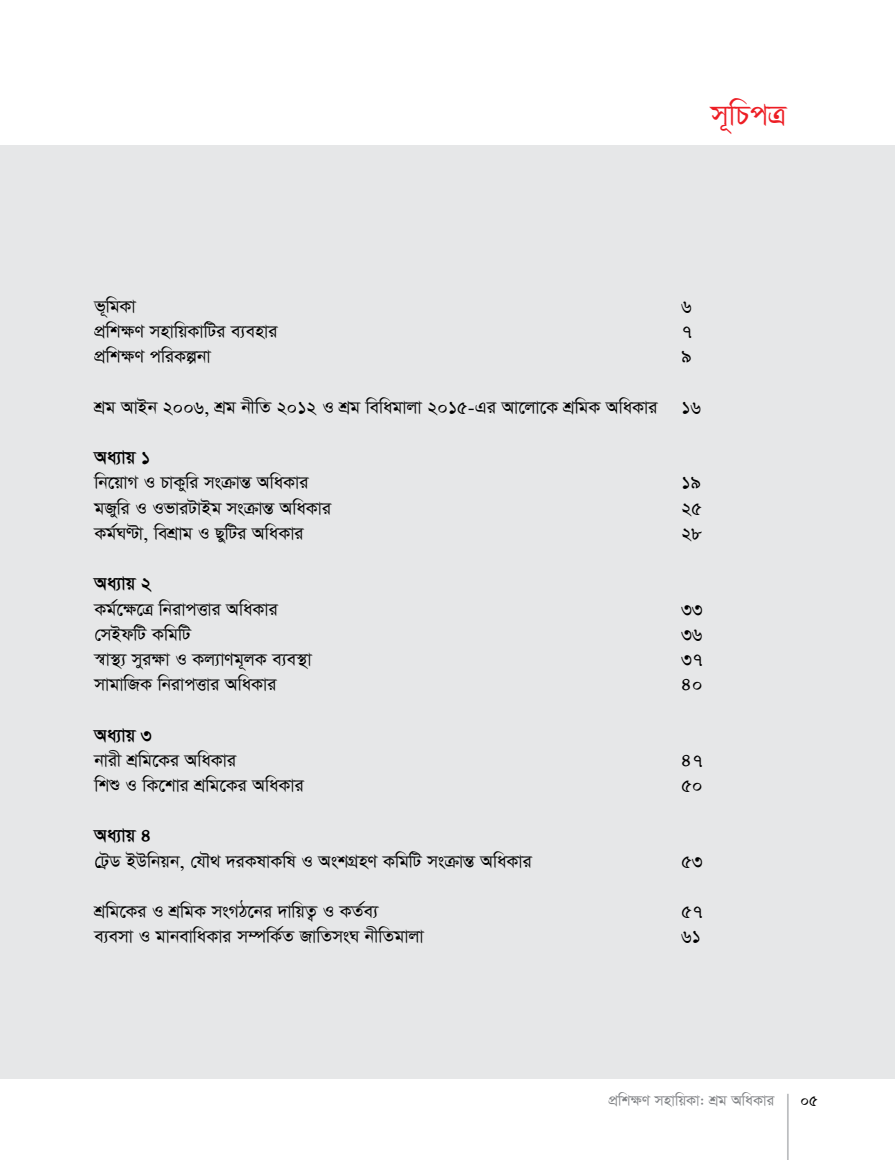
<style>
.page{position:relative;width:895px;height:1160px;background:#fff}
.page>*{position:absolute;margin:0;border:0;box-sizing:border-box;transform-origin:0 0}
.t1{font:35px "Sutonny MJ";color:#ed1d24}
.t2{font:21px "Sutonny MJ";color:#000}
.t3{font:700 21px "Sutonny MJ";color:#000}
.t4{font:17.5px "Sutonny MJ";color:#808285}
.t5{font:17.5px "Sutonny MJ";color:#000}
</style>
<div class="page">
<div style="left:0;top:145px;width:895px;height:932px;background:#e6e7e8"></div>
<hr style="left:787px;top:1093px;width:1px;height:66px;background:#bcbec0">
<h1 class="t1" style="left:711px;top:96px;width:76px">M~WPCÎ</h1>
<p class="t2" style="left:94px;top:295px;width:43px">F~WGKV</p>
<p class="t2" style="left:681px;top:295px;width:12px">6</p>
<p class="t2" style="left:94px;top:320px;width:184px">CÖWKŸY MNVWQKVWUI E¨ENVI</p>
<p class="t2" style="left:681px;top:320px;width:12px">7</p>
<p class="t2" style="left:94px;top:345px;width:118px">CÖWKŸY CWIKÍBV</p>
<p class="t2" style="left:681px;top:345px;width:12px">9</p>
<p class="t2" style="left:94px;top:395px;width:608px">KÖG AVBB 2006, KÖG BXWZ 2012 I KÖG WEWAGVJV 2015-GI AV‡JV‡K KÖWGK AWAKVI 16</p>
<p class="t3" style="left:94px;top:446px;width:57px">AA¨VQ 1</p>
<p class="t2" style="left:94px;top:471px;width:215px">WB‡QVM I PVKYWI MSΜVŠÍAWAKVI</p>
<p class="t2" style="left:681px;top:471px;width:21px">19</p>
<p class="t2" style="left:94px;top:496px;width:238px">GRYWI I IFVIUVBG MSΜVŠÍAWAKVI</p>
<p class="t2" style="left:681px;top:496px;width:22px">25</p>
<p class="t2" style="left:94px;top:521px;width:210px">KG©NÈV, WEKÖVG I QYWUI AWAKVI</p>
<p class="t2" style="left:681px;top:521px;width:22px">28</p>
<p class="t3" style="left:94px;top:572px;width:58px">AA¨VQ 2</p>
<p class="t2" style="left:94px;top:597px;width:185px">KG©‡¶‡Î WBIVCËVI AWAKVI</p>
<p class="t2" style="left:681px;top:597px;width:23px">33</p>
<p class="t2" style="left:94px;top:622px;width:98px">†MBDWU KWGWU</p>
<p class="t2" style="left:681px;top:622px;width:22px">36</p>
<p class="t2" style="left:94px;top:647px;width:219px">¯^V¯’¨ MYI¶V I KJ¨VYG~JK E¨E¯’V</p>
<p class="t2" style="left:681px;top:647px;width:23px">37</p>
<p class="t2" style="left:94px;top:673px;width:183px">MVGVWRK WBIVCËVI AWAKVI</p>
<p class="t2" style="left:681px;top:673px;width:22px">40</p>
<p class="t3" style="left:94px;top:723px;width:59px">AA¨VQ 3</p>
<p class="t2" style="left:94px;top:748px;width:143px">BVIX KÖWG‡KI AWAKVI</p>
<p class="t2" style="left:681px;top:748px;width:23px">47</p>
<p class="t2" style="left:94px;top:773px;width:211px">WKÏ I WK‡KVI KÖWG‡KI AWAKVI</p>
<p class="t2" style="left:681px;top:773px;width:23px">50</p>
<p class="t3" style="left:94px;top:824px;width:58px">AA¨VQ 4</p>
<p class="t2" style="left:94px;top:849px;width:439px">†U«W BDWBQB, †HŠ_ `IKLVKWL I ASKMÖNY KWGWU MSΜVŠÍAWAKVI</p>
<p class="t2" style="left:681px;top:849px;width:23px">53</p>
<p class="t2" style="left:94px;top:899px;width:285px">KÖWG‡KI I KÖWGK MSMV‡BI `VWQZ¡ I KZ©E¨</p>
<p class="t2" style="left:681px;top:899px;width:23px">57</p>
<p class="t2" style="left:94px;top:925px;width:331px">E¨EMV I GVBEVWAKVI M¤ÚWK©Z RVWZMSN BXWZGVJV</p>
<p class="t2" style="left:681px;top:925px;width:21px">61</p>
<p class="t4" style="left:609px;top:1090px;width:167px">CÖWK¶Y MNVWQKV: KÖG AWAKVI</p>
<p class="t5" style="left:800px;top:1090px;width:19px">05</p>
</div>
